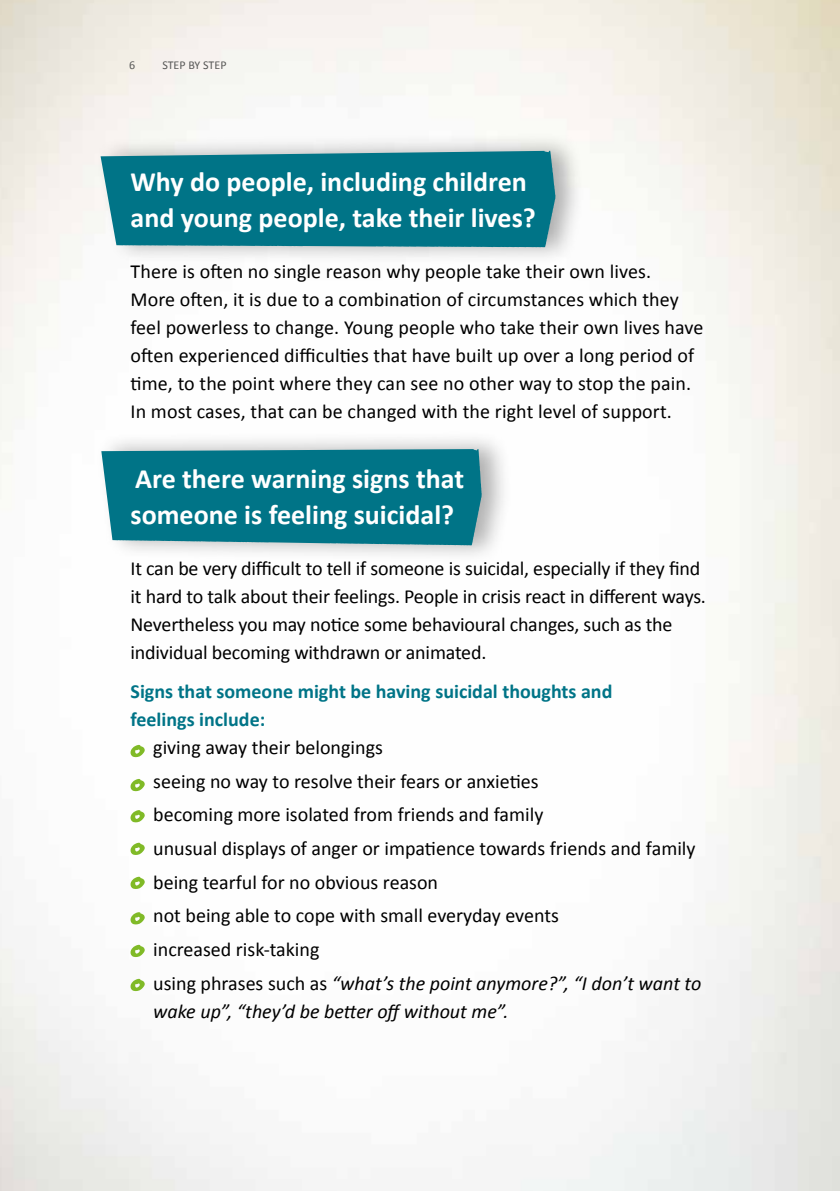
<style>
.page{position:relative;width:840px;height:1191px;background:#fff}
.page>*{position:absolute;margin:0;border:0;box-sizing:border-box;transform-origin:0 0}
.t1{font:700 28px/36px "Calibri";color:#fff}
.t2{font:20px/28px "Calibri";color:#000}
.t3{font:700 20px/28px "Calibri";color:#007487}
.t4{font:italic 20px "Calibri";color:#000}
.t5{font:12px "Calibri";color:#575756}
.s1{font-style:italic}
</style>
<div class="page">
<div style="left:95px;top:132px;width:490px;height:134px;background:#000;opacity:.31"></div>
<svg style="left:100px;top:151px;width:455px;height:96px;fill:#007487"></svg>
<div style="left:95px;top:430px;width:417px;height:134px;background:#000;opacity:.31"></div>
<div style="left:101px;top:449px;width:380px;height:96px;background:#007487"></div>
<svg style="left:130px;top:745px;width:15px;height:12px"></svg>
<svg style="left:130px;top:779px;width:15px;height:12px"></svg>
<svg style="left:130px;top:810px;width:15px;height:12px"></svg>
<svg style="left:130px;top:842px;width:15px;height:13px"></svg>
<svg style="left:130px;top:876px;width:15px;height:13px"></svg>
<svg style="left:130px;top:912px;width:15px;height:12px"></svg>
<svg style="left:130px;top:944px;width:15px;height:13px"></svg>
<svg style="left:130px;top:978px;width:15px;height:13px"></svg>
<p class="t5" style="left:129px;top:57px;width:8px">6</p>
<p class="t5" style="left:162px;top:57px;width:66px">STEP BY STEP</p>
<h1 class="t1" style="left:130px;top:164px;width:406px">Why do people, including children and young people, take their lives?</h1>
<p class="t2" style="left:130px;top:257px;width:574px">There is often no single reason why people take their own lives.<br>More often, it is due to a combination of circumstances which they feel powerless to change. Young people who take their own lives have often experienced difficulties that have built up over a long period of time, to the point where they can see no other way to stop the pain.<br>In most cases, that can be changed with the right level of support.</p>
<h1 class="t1" style="left:130px;top:460px;width:335px">Are there warning signs that someone is feeling suicidal?</h1>
<p class="t2" style="left:130px;top:554px;width:576px">It can be very difficult to tell if someone is suicidal, especially if they find it hard to talk about their feelings. People in crisis react in different ways.<br>Nevertheless you may notice some behavioural changes, such as the individual becoming withdrawn or animated.</p>
<p class="t3" style="left:130px;top:677px;width:483px">Signs that someone might be having suicidal thoughts and feelings include:</p>
<p class="t2" style="left:153px;top:730px;width:549px;line-height:33.6px">giving away their belongings<br>seeing no way to resolve their fears or anxieties<br>becoming more isolated from friends and family<br>unusual displays of anger or impatience towards friends and family being tearful for no obvious reason<br>not being able to cope with small everyday events<br>increased risk-taking<br>using phrases such as <span class="s1">“what’s the point anymore?”, “I don’t want to</span></p>
<p class="t4" style="left:153px;top:997px;width:356px">wake up”, “they’d be better off without me”.</p>
</div>
